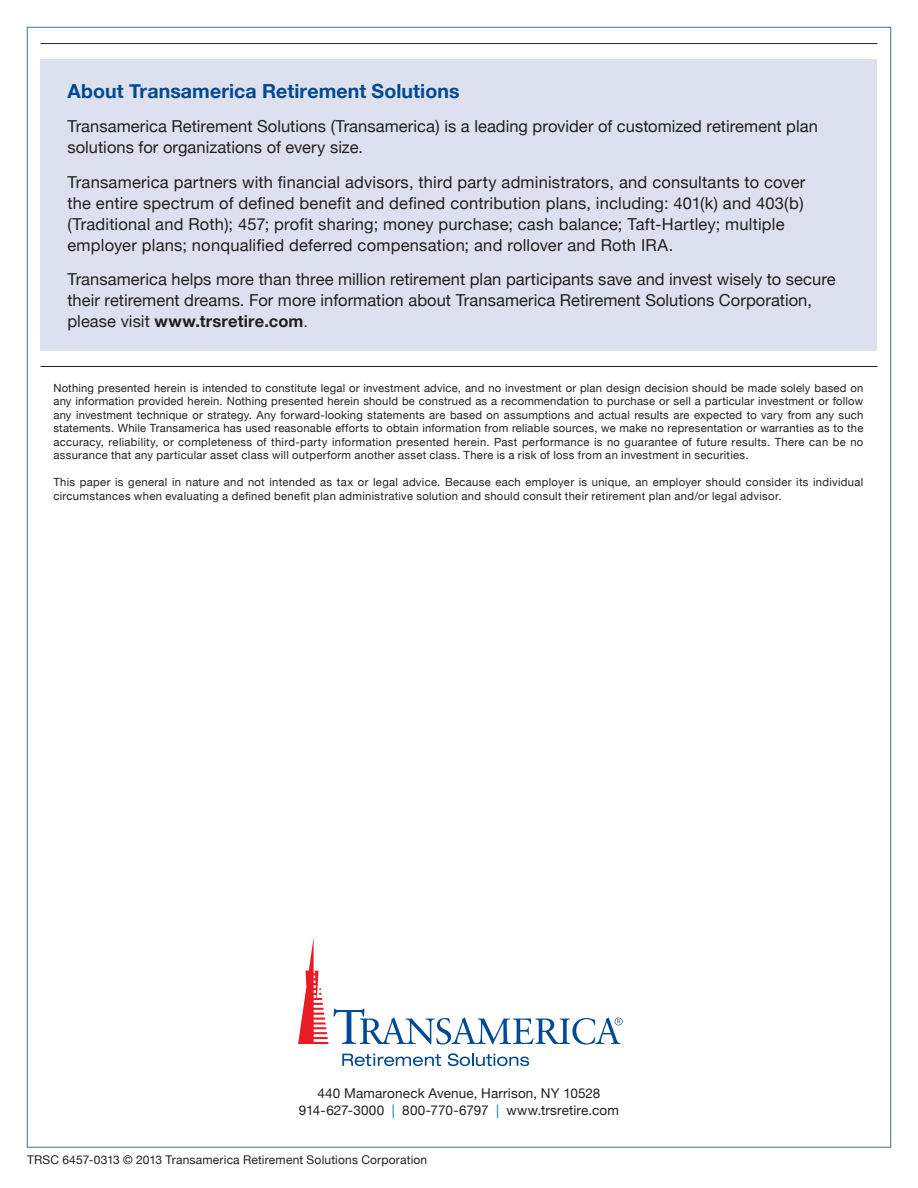
<style>
.page{position:relative;width:918px;height:1188px;background:#fff}
.page>*{position:absolute;margin:0;border:0;box-sizing:border-box;transform-origin:0 0}
.Body_Copy{font:700 19.5px "Helvetica Neue";letter-spacing:.005em;color:#014890}
.Body_Copy-2{font:16.5px/21px "Helvetica Neue";letter-spacing:.005em;color:#231f20}
.t1{font:13.5px "Helvetica Neue";letter-spacing:.01em;color:#231f20}
.t2{font:12px "Helvetica Neue";letter-spacing:.015em;color:#231f20}
.Body_Copy-3{font:11.25px/13.5px "Helvetica Neue";letter-spacing:.03em;color:#231f20;text-align:justify}
.s1{font-weight:700}
.s2{font-family:"Helvetica"}
.s3{color:#0079c2}
</style>
<div class="page">
<div style="left:27px;top:27px;width:864px;height:1121px;background:#fff;border:1px solid #4a7086"></div>
<hr style="left:40px;top:43px;width:838px;height:1px;background:#231f20">
<hr style="left:40px;top:366px;width:838px;height:1px;background:#231f20">
<div style="left:40px;top:59px;width:837px;height:292px;background:#dde1ef"></div>
<svg style="left:298px;top:938px;width:325px;height:107px"></svg>
<svg style="left:342px;top:1054px;width:99px;height:12px"></svg>
<svg style="left:448px;top:1053px;width:81px;height:13px"></svg>
<p class="Body_Copy" style="left:68px;top:79px;width:394px">About Transamerica Retirement Solutions</p>
<p class="Body_Copy-2" style="left:68px;top:116px;width:752px">Transamerica Retirement Solutions (Transamerica) is a leading provider of customized retirement plan solutions for organizations of every size.</p>
<p class="Body_Copy-2" style="left:68px;top:171px;width:739px">Transamerica partners with financial advisors, third party administrators, and consultants to cover the entire spectrum of defined benefit and defined contribution plans, including: 401(k) and 403(b) (Traditional and Roth); 457; profit sharing; money purchase; cash balance; Taft-Hartley; multiple employer plans; nonqualified deferred compensation; and rollover and Roth IRA.</p>
<p class="Body_Copy-2" style="left:68px;top:269px;width:770px">Transamerica helps more than three million retirement plan participants save and invest wisely to secure their retirement dreams. For more information about Transamerica Retirement Solutions Corporation, please visit <span class="s1">www.trsretire.com</span><span class="s2">.</span></p>
<p class="Body_Copy-3" style="left:53px;top:381px;width:812px">Nothing presented herein is intended to constitute legal or investment advice, and no investment or plan design decision should be made solely based on any information provided herein. Nothing presented herein should be construed as a recommendation to purchase or sell a particular investment or follow any investment technique or strategy. Any forward-looking statements are based on assumptions and actual results are expected to vary from any such statements. While Transamerica has used reasonable efforts to obtain information from reliable sources, we make no representation or warranties as to the accuracy, reliability, or completeness of third-party information presented herein. Past performance is no guarantee of future results. There can be no assurance that any particular asset class will outperform another asset class. There is a risk of loss from an investment in securities.</p>
<p class="Body_Copy-3" style="left:53px;top:475px;width:811px">This paper is general in nature and not intended as tax or legal advice. Because each employer is unique, an employer should consider its individual circumstances when evaluating a defined benefit plan administrative solution and should consult their retirement plan and/or legal advisor.</p>
<p class="t1" style="left:318px;top:1085px;width:284px">440 Mamaroneck Avenue, Harrison, NY 10528</p>
<p class="t1" style="left:299px;top:1102px;width:322px">914-627-3000 <span class="s3">|</span> 800-770-6797 <span class="s3">|</span> www.trsretire.com</p>
<p class="t2" style="left:27px;top:1153px;width:402px">TRSC 6457-0313 © 2013 Transamerica Retirement Solutions Corporation</p>
</div>
